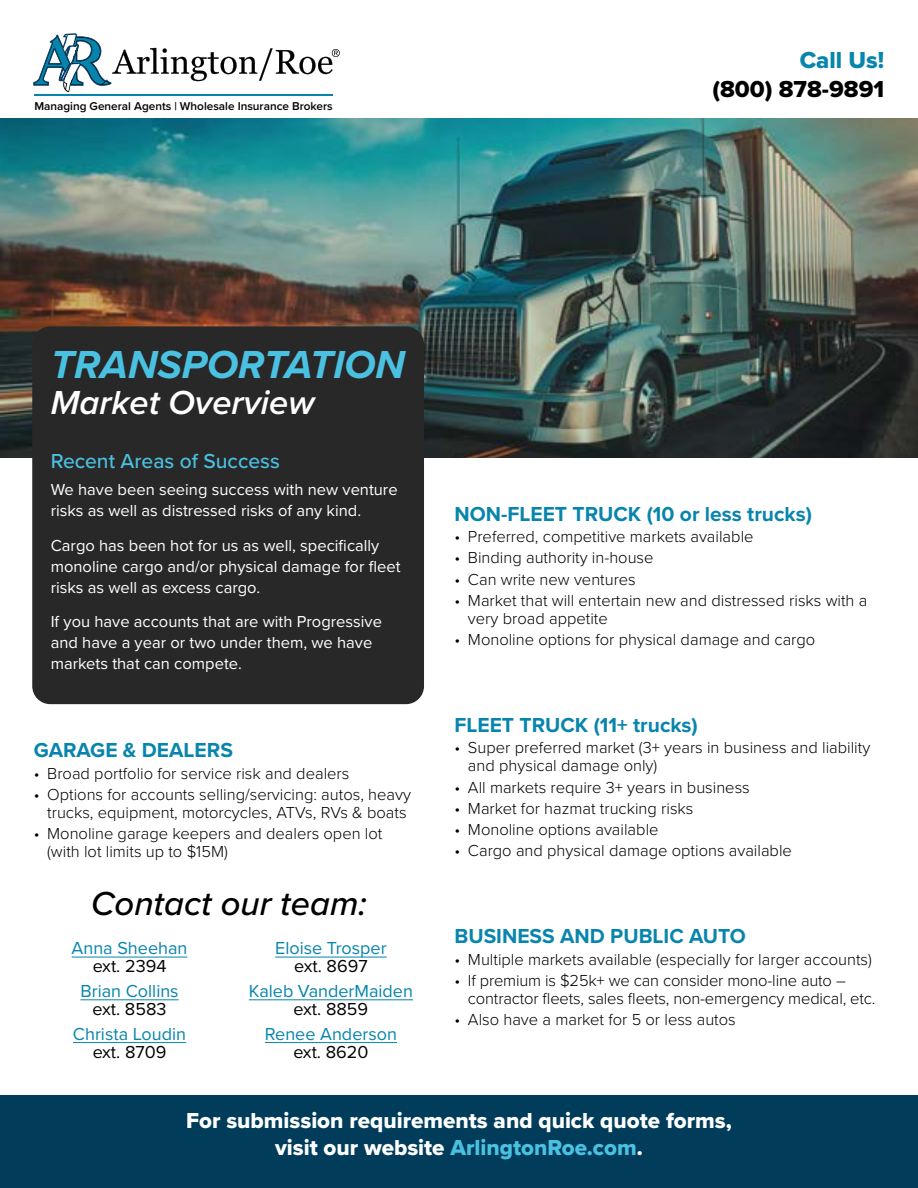
<style>
.page{position:relative;width:918px;height:1188px;background:#fff}
.page>*{position:absolute;margin:0;border:0;box-sizing:border-box;transform-origin:0 0}
.t1{font:italic 700 40.5px "Proxima Nova";color:#4bc1e1}
.t2{font:italic 500 34.5px "Proxima Nova";color:#000}
.t3{font:italic 600 34.5px "Proxima Nova";color:#fff}
.t4{font:24px "Proxima Nova Extrabld";color:#000}
.t5{font:24px "Proxima Nova Extrabld";color:#0885ad}
.t6{font:22.5px/27px "Proxima Nova Extrabld";color:#fff;text-align:center}
.t7{font:700 21px "Proxima Nova";color:#0885ad}
.t8{font:500 21px "Proxima Nova";color:#4bc1e1}
.t9{font:18px "Proxima Nova";color:#0885ad}
.t10{font:18px "Proxima Nova";color:#000}
.t11{font:300 16.5px/18px "Proxima Nova";color:#000}
.t12{font:16.5px/21px "Proxima Nova";color:#fff}
.t13{font:600 11.7px "Proxima Nova";color:#000}
.s1{color:#4bc1e1}
</style>
<div class="page">
<img style="left:0;top:119px;width:918px;height:338px">
<div style="left:32px;top:326px;width:392px;height:378px;background:#292829;border-radius:18px"></div>
<div style="left:0;top:1096px;width:918px;height:92px;background:#013d5b"></div>
<svg style="left:34px;top:34px;width:306px;height:58px"></svg>
<hr style="left:34px;top:94px;width:299px;height:2px;background:#0784ad">
<hr style="left:72px;top:957px;width:116px;height:1px;background:#0885ad">
<hr style="left:80px;top:999px;width:99px;height:1px;background:#0885ad">
<hr style="left:73px;top:1042px;width:113px;height:1px;background:#0885ad">
<hr style="left:275px;top:957px;width:112px;height:1px;background:#0885ad">
<hr style="left:249px;top:999px;width:164px;height:1px;background:#0885ad">
<hr style="left:265px;top:1042px;width:132px;height:1px;background:#0885ad">
<p class="t13" style="left:34px;top:98px;width:300px">Managing General Agents | Wholesale Insurance Brokers</p>
<h3 class="t5" style="left:800px;top:42px;width:86px">Call Us!</h3>
<h3 class="t4" style="left:712px;top:71px;width:173px">(800) 878-9891</h3>
<h1 class="t1" style="left:51px;top:335px;width:356px">TRANSPORTATION</h1>
<h2 class="t3" style="left:51px;top:377px;width:265px">Market Overview</h2>
<p class="t8" style="left:51px;top:445px;width:231px">Recent Areas of Success</p>
<p class="t12" style="left:51px;top:479px;width:349px">We have been seeing success with new venture risks as well as distressed risks of any kind.</p>
<p class="t12" style="left:51px;top:534px;width:351px">Cargo has been hot for us as well, specifically monoline cargo and/or physical damage for fleet risks as well as excess cargo.</p>
<p class="t12" style="left:51px;top:611px;width:333px">If you have accounts that are with Progressive and have a year or two under them, we have markets that can compete.</p>
<p class="t7" style="left:34px;top:735px;width:201px">GARAGE &amp; DEALERS</p>
<p class="t11" style="left:34px;top:764px;width:317px">• Broad portfolio for service risk and dealers</p>
<p class="t11" style="left:34px;top:785px;width:379px;text-align:center">• Options for accounts selling/servicing: autos, heavy trucks, equipment, motorcycles, ATVs, RVs &amp; boats</p>
<p class="t11" style="left:47px;top:824px;width:337px;text-indent:-13px">• Monoline garage keepers and dealers open lot (with lot limits up to $15M)</p>
<h2 class="t2" style="left:91px;top:878px;width:277px">Contact our team:</h2>
<p class="t9" style="left:72px;top:935px;width:117px">Anna Sheehan</p>
<p class="t10" style="left:93px;top:953px;width:75px">ext. 2394</p>
<p class="t9" style="left:80px;top:978px;width:100px">Brian Collins</p>
<p class="t10" style="left:93px;top:996px;width:75px">ext. 8583</p>
<p class="t9" style="left:73px;top:1020px;width:115px">Christa Loudin</p>
<p class="t10" style="left:93px;top:1038px;width:75px">ext. 8709</p>
<p class="t9" style="left:275px;top:935px;width:113px">Eloise Trosper</p>
<p class="t10" style="left:294px;top:953px;width:75px">ext. 8697</p>
<p class="t9" style="left:249px;top:978px;width:166px">Kaleb VanderMaiden</p>
<p class="t10" style="left:294px;top:996px;width:76px">ext. 8859</p>
<p class="t9" style="left:265px;top:1020px;width:134px">Renee Anderson</p>
<p class="t10" style="left:293px;top:1038px;width:77px">ext. 8620</p>
<p class="t7" style="left:454px;top:498px;width:359px">NON-FLEET TRUCK (10 or less trucks)</p>
<p class="t11" style="left:454px;top:527px;width:301px">• Preferred, competitive markets available</p>
<p class="t11" style="left:454px;top:548px;width:201px">• Binding authority in-house</p>
<p class="t11" style="left:454px;top:569px;width:183px">• Can write new ventures</p>
<p class="t11" style="left:468px;top:590px;width:401px;text-indent:-13px">• Market that will entertain new and distressed risks with a very broad appetite</p>
<p class="t11" style="left:454px;top:630px;width:362px">• Monoline options for physical damage and cargo</p>
<p class="t7" style="left:454px;top:709px;width:245px">FLEET TRUCK (11+ trucks)</p>
<p class="t11" style="left:468px;top:738px;width:404px;text-indent:-13px">• Super preferred market (3+ years in business and liability and physical damage only)</p>
<p class="t11" style="left:454px;top:777px;width:297px">• All markets require 3+ years in business</p>
<p class="t11" style="left:454px;top:798px;width:240px">• Market for hazmat trucking risks</p>
<p class="t11" style="left:454px;top:820px;width:206px">• Monoline options available</p>
<p class="t11" style="left:454px;top:841px;width:339px">• Cargo and physical damage options available</p>
<p class="t7" style="left:454px;top:920px;width:293px">BUSINESS AND PUBLIC AUTO</p>
<p class="t11" style="left:454px;top:949px;width:419px">• Multiple markets available (especially for larger accounts)</p>
<p class="t11" style="left:468px;top:970px;width:409px;text-indent:-13px">• If premium is $25k+ we can consider mono-line auto – contractor fleets, sales fleets, non-emergency medical, etc.</p>
<p class="t11" style="left:454px;top:1010px;width:283px">• Also have a market for 5 or less autos</p>
<h3 class="t6" style="left:186px;top:1107px;width:547px">For submission requirements and quick quote forms, visit our website <span class="s1">ArlingtonRoe.com</span>.</h3>
</div>
